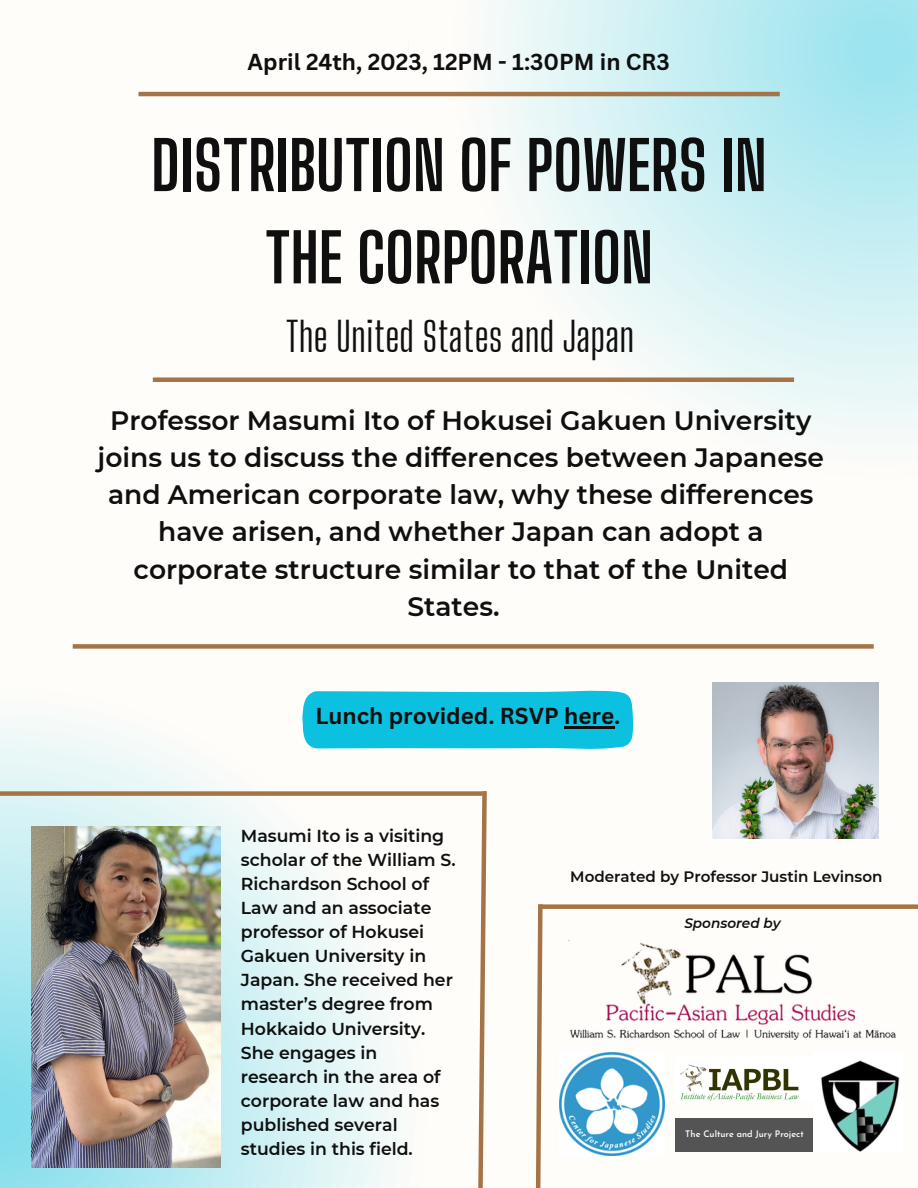
<style>
.page{position:relative;width:918px;height:1188px;background:#fffdfa}
.page>*{position:absolute;margin:0;border:0;box-sizing:border-box;transform-origin:0 0}
.t1{font:700 66.45px/92.2px "Big Shoulders Display";color:#0f0f0f;text-align:center}
.t2{font:40.5px "Big Shoulders Display";color:#0f0f0f}
.t3{font:600 26.55px/37.2px "Montserrat";color:#0f0f0f;text-align:center}
.t4{font:700 22.5px "Canva Sans";color:#0f0f0f}
.t5{font:600 17.25px/24px "Montserrat";color:#0f0f0f}
.t6{font:600 15.15px "Montserrat";color:#0f0f0f}
.t7{font:italic 600 13.65px "Montserrat";color:#0f0f0f}
.t8{font:600 9px "Josefin Sans";color:#fffdfa}
</style>
<div class="page">
<svg style="left:409px;top:0;width:509px;height:437px"></svg>
<svg style="left:0;top:646px;width:394px;height:542px"></svg>
<hr style="left:139px;top:92px;width:641px;height:4px;background:#a47447">
<img style="left:570px;top:942px;width:326px;height:98px">
<img style="left:559px;top:1053px;width:105px;height:102px">
<div style="left:153px;top:377px;width:641px;height:5px;background:#a47447"></div>
<svg style="left:535px;top:904px;width:8px;height:284px"></svg>
<img style="left:712px;top:683px;width:167px;height:155px">
<img style="left:821px;top:1060px;width:79px;height:92px">
<div style="left:540px;top:904px;width:378px;height:5px;background:#a47447"></div>
<div style="left:73px;top:644px;width:801px;height:5px;background:#a47447"></div>
<svg style="left:302px;top:690px;width:332px;height:60px;background:#1dc4e0"></svg>
<svg style="left:478px;top:791px;width:9px;height:397px"></svg>
<div style="left:0;top:791px;width:483px;height:5px;background:#a47447"></div>
<img style="left:680px;top:1064px;width:119px;height:37px">
<img style="left:31px;top:826px;width:189px;height:341px">
<div style="left:675px;top:1119px;width:138px;height:33px;background:#545454"></div>
<hr style="left:564px;top:726px;width:50px;height:3px;background:#0f0f0f">
<h3 class="t4" style="left:248px;top:46px;width:424px">April 24th, 2023, 12PM - 1:30PM in CR3</h3>
<h1 class="t1" style="left:151px;top:119px;width:617px">DISTRIBUTION OF POWERS IN<br>THE CORPORATION</h1>
<h2 class="t2" style="left:286px;top:313px;width:350px">The United States and Japan</h2>
<p class="t3" style="left:98px;top:402px;width:728px">Professor Masumi Ito of Hokusei Gakuen University joins us to discuss the differences between Japanese and American corporate law, why these differences have arisen, and whether Japan can adopt a corporate structure similar to that of the United States.</p>
<h3 class="t4" style="left:316px;top:700px;width:306px">Lunch provided. RSVP here.</h3>
<p class="t5" style="left:241px;top:824px;width:216px">Masumi Ito is a visiting scholar of the William S.<br>Richardson School of<br>Law and an associate professor of Hokusei<br>Gakuen University in<br>Japan. She received her master’s degree from<br>Hokkaido University.<br>She engages in research in the area of corporate law and has published several studies in this field.</p>
<p class="t6" style="left:570px;top:867px;width:314px">Moderated by Professor Justin Levinson</p>
<p class="t7" style="left:684px;top:915px;width:98px">Sponsored by</p>
<p class="t8" style="left:685px;top:1131px;width:120px">The Culture and Jury Project</p>
</div>
